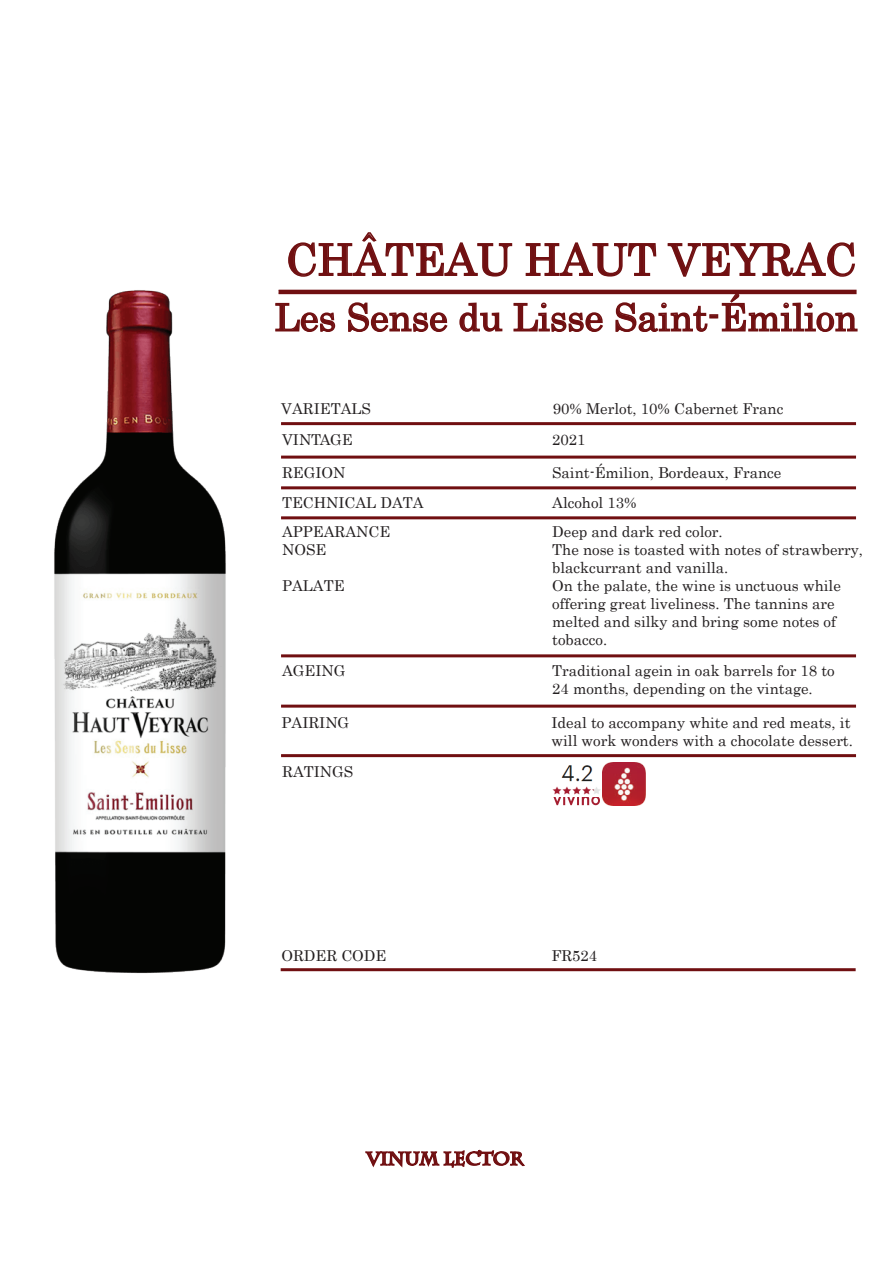
<style>
.page{position:relative;width:893px;height:1263px;background:#fff}
.page>*{position:absolute;margin:0;border:0;box-sizing:border-box;transform-origin:0 0}
.t1{font:43.5px "Century";color:#700f11}
.t2{font:37.5px "Century";color:#700f11}
.t3{font:700 18px "Charlemagne Std";color:#700f11}
.t4{font:15px/18px "Century";color:#231f20}
</style>
<div class="page">
<hr style="left:278px;top:290px;width:579px;height:4px;background:#700f11">
<svg style="left:275px;top:302px;width:61px;height:30px"></svg>
<svg style="left:348px;top:302px;width:100px;height:30px"></svg>
<svg style="left:459px;top:302px;width:44px;height:30px"></svg>
<svg style="left:513px;top:302px;width:90px;height:30px"></svg>
<svg style="left:615px;top:292px;width:243px;height:40px"></svg>
<div style="left:281px;top:968px;width:575px;height:3px;border:2px solid #700f11"></div>
<svg style="left:288px;top:232px;width:225px;height:45px"></svg>
<svg style="left:525px;top:242px;width:132px;height:35px"></svg>
<svg style="left:667px;top:242px;width:188px;height:35px"></svg>
<svg style="left:365px;top:1149px;width:160px;height:19px"></svg>
<div style="left:281px;top:456px;width:575px;height:3px;border:2px solid #700f11"></div>
<div style="left:281px;top:486px;width:575px;height:3px;border:2px solid #700f11"></div>
<div style="left:281px;top:654px;width:575px;height:3px;border:2px solid #700f11"></div>
<div style="left:281px;top:705px;width:575px;height:3px;border:2px solid #700f11"></div>
<div style="left:281px;top:754px;width:575px;height:3px;border:2px solid #700f11"></div>
<div style="left:281px;top:422px;width:575px;height:3px;border:2px solid #700f11"></div>
<div style="left:281px;top:516px;width:575px;height:3px;border:2px solid #700f11"></div>
<img style="left:553px;top:797px;width:47px;height:9px">
<img style="left:54px;top:290px;width:172px;height:683px">
<img style="left:603px;top:763px;width:43px;height:43px">
<img style="left:552px;top:765px;width:48px;height:30px">
<h1 class="t1" style="left:286px;top:223px;width:572px">CHÂTEAU HAUT VEYRAC</h1>
<h2 class="t2" style="left:275px;top:286px;width:584px">Les Sense du Lisse Saint-Émilion</h2>
<p class="t4" style="left:281px;top:398px;width:91px">VARIETALS</p>
<p class="t4" style="left:553px;top:398px;width:232px">90% Merlot, 10% Cabernet Franc</p>
<p class="t4" style="left:282px;top:429px;width:72px">VINTAGE</p>
<p class="t4" style="left:552px;top:429px;width:35px">2021</p>
<p class="t4" style="left:282px;top:462px;width:65px">REGION</p>
<p class="t4" style="left:552px;top:462px;width:231px">Saint-Émilion, Bordeaux, France</p>
<p class="t4" style="left:282px;top:492px;width:143px">TECHNICAL DATA</p>
<p class="t4" style="left:552px;top:492px;width:86px">Alcohol 13%</p>
<p class="t4" style="left:282px;top:521px;width:110px">APPEARANCE</p>
<p class="t4" style="left:552px;top:521px;width:172px">Deep and dark red color.</p>
<p class="t4" style="left:282px;top:539px;width:46px">NOSE</p>
<p class="t4" style="left:552px;top:539px;width:312px">The nose is toasted with notes of strawberry, blackcurrant and vanilla.</p>
<p class="t4" style="left:282px;top:575px;width:64px">PALATE</p>
<p class="t4" style="left:552px;top:575px;width:290px">On the palate, the wine is unctuous while offering great liveliness. The tannins are melted and silky and bring some notes of tobacco.</p>
<p class="t4" style="left:282px;top:660px;width:65px">AGEING</p>
<p class="t4" style="left:552px;top:660px;width:284px">Traditional agein in oak barrels for 18 to<br>24 months, depending on the vintage.</p>
<p class="t4" style="left:282px;top:713px;width:69px">PAIRING</p>
<p class="t4" style="left:552px;top:713px;width:303px">Ideal to accompany white and red meats, it will work wonders with a chocolate dessert.</p>
<p class="t4" style="left:282px;top:761px;width:73px">RATINGS</p>
<p class="t4" style="left:281px;top:945px;width:106px">ORDER CODE</p>
<p class="t4" style="left:551px;top:945px;width:47px">FR524</p>
<p class="t3" style="left:367px;top:1148px;width:158px">VINUM LECTOR</p>
</div>
